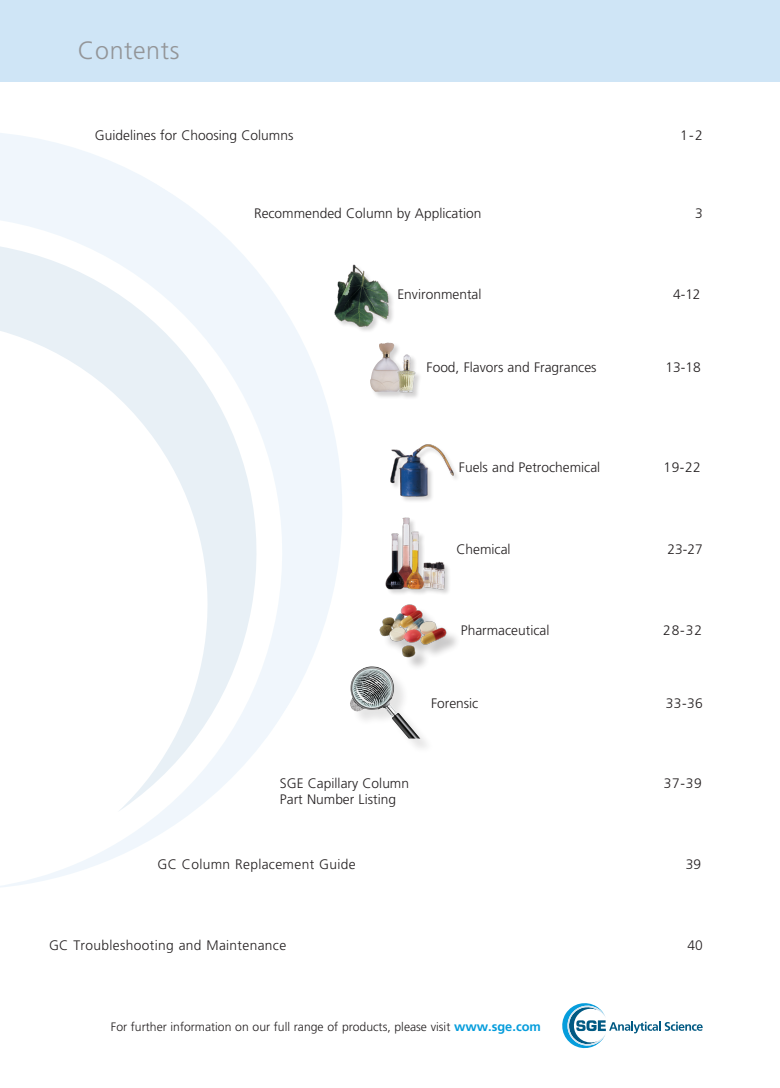
<style>
.page{position:relative;width:780px;height:1088px;background:#fff}
.page>*{position:absolute;margin:0;border:0;box-sizing:border-box;transform-origin:0 0}
.t1{font:300 25px "Frutiger";letter-spacing:.025em;color:#939598}
.t2{font:300 13.75px "Frutiger";color:#231f20}
.t3{font:300 13.75px "Frutiger";letter-spacing:.025em;color:#231f20}
.t4{font:300 12.25px "Frutiger";color:#231f20}
.s1{font-weight:700;font-size:12.75px;color:#069ddc}
</style>
<div class="page">
<svg style="left:562px;top:1003px;width:140px;height:45px"></svg>
<div style="left:0;top:0;width:780px;height:81px;background:#cfe5f6"></div>
<svg style="left:0;top:81px;width:394px;height:806px"></svg>
<div style="left:334px;top:264px;width:60px;height:68px;background:#231f20;opacity:.2"></div>
<img style="left:330px;top:262px;width:61px;height:65px">
<div style="left:370px;top:342px;width:52px;height:57px;background:#231f20;opacity:.2"></div>
<img style="left:370px;top:343px;width:46px;height:50px">
<div style="left:390px;top:444px;width:70px;height:59px;background:#231f20;opacity:.2"></div>
<img style="left:386px;top:438px;width:69px;height:59px">
<div style="left:386px;top:518px;width:65px;height:78px;background:#231f20;opacity:.2"></div>
<img style="left:381px;top:514px;width:70px;height:76px">
<div style="left:351px;top:668px;width:83px;height:86px;background:#fff"></div>
<img style="left:350px;top:666px;width:70px;height:72px">
<div style="left:381px;top:607px;width:79px;height:64px;background:#231f20;opacity:.24"></div>
<img style="left:366px;top:602px;width:88px;height:58px">
<h1 class="t1" style="left:78px;top:36px;width:103px">Contents</h1>
<p class="t2" style="left:95px;top:127px;width:200px">Guidelines for Choosing Columns</p>
<p class="t2" style="left:680px;top:127px;width:24px">1-2</p>
<p class="t2" style="left:254px;top:206px;width:229px">Recommended Column by Application</p>
<p class="t2" style="left:695px;top:206px;width:9px">3</p>
<p class="t2" style="left:397px;top:286px;width:86px">Environmental</p>
<p class="t2" style="left:673px;top:286px;width:29px">4-12</p>
<p class="t2" style="left:426px;top:359px;width:171px">Food, Flavors and Fragrances</p>
<p class="t2" style="left:665px;top:359px;width:37px">13-18</p>
<p class="t2" style="left:459px;top:459px;width:143px">Fuels and Petrochemical</p>
<p class="t2" style="left:663px;top:459px;width:39px">19-22</p>
<p class="t2" style="left:456px;top:541px;width:56px">Chemical</p>
<p class="t2" style="left:667px;top:541px;width:37px">23-27</p>
<p class="t2" style="left:461px;top:622px;width:90px">Pharmaceutical</p>
<p class="t2" style="left:663px;top:622px;width:41px">28-32</p>
<p class="t2" style="left:431px;top:695px;width:49px">Forensic</p>
<p class="t2" style="left:666px;top:695px;width:38px">33-36</p>
<p class="t2" style="left:280px;top:775px;width:131px">SGE Capillary Column</p>
<p class="t2" style="left:663px;top:775px;width:39px">37-39</p>
<p class="t2" style="left:280px;top:792px;width:118px">Part Number Listing</p>
<p class="t3" style="left:157px;top:856px;width:200px">GC Column Replacement Guide</p>
<p class="t2" style="left:685px;top:856px;width:17px">39</p>
<p class="t3" style="left:49px;top:938px;width:239px">GC Troubleshooting and Maintenance</p>
<p class="t2" style="left:687px;top:938px;width:17px">40</p>
<p class="t4" style="left:111px;top:1019px;width:431px">For further information on our full range of products, please visit <span class="s1">www.sge.com</span></p>
</div>
